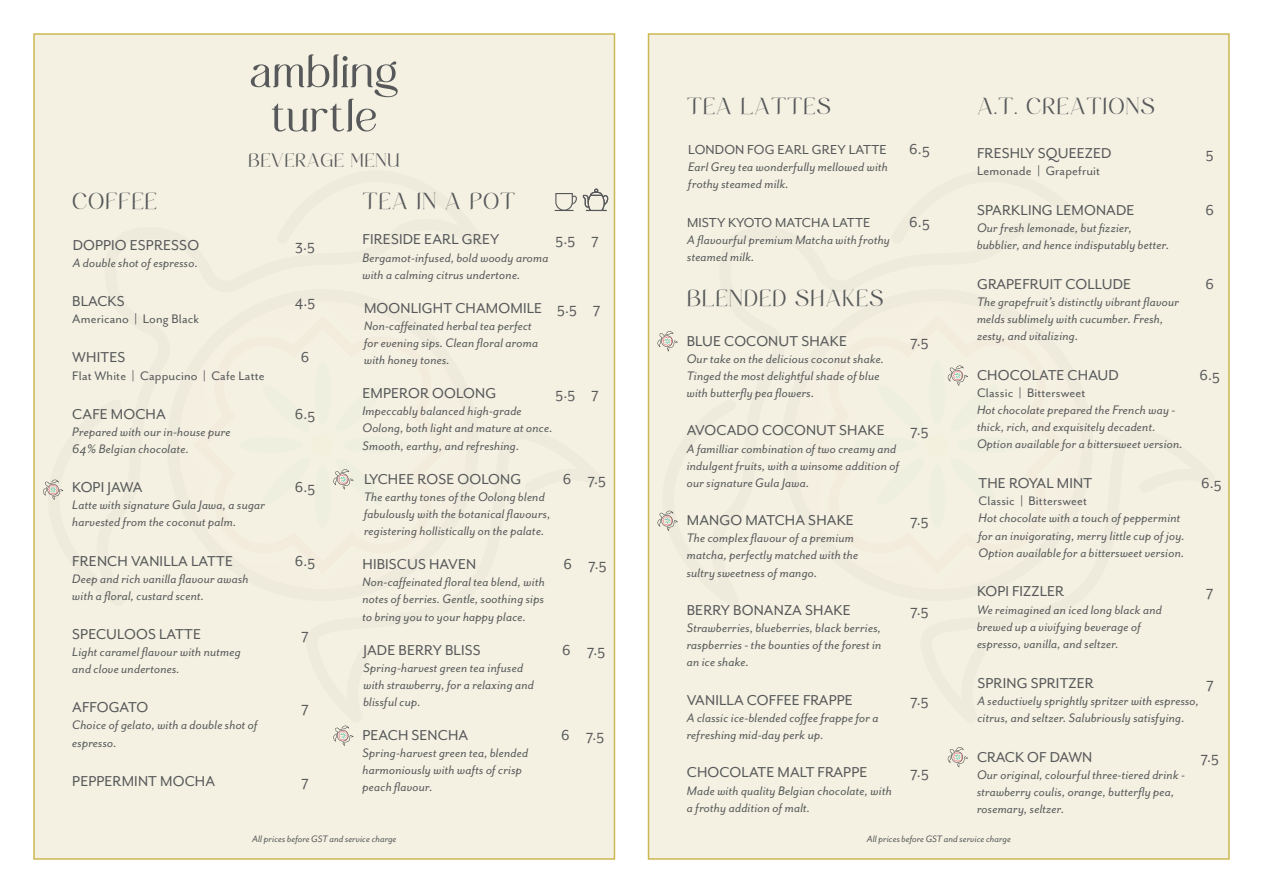
<style>
.page{position:relative;width:1263px;height:893px;background:#fff}
.page>*{position:absolute;margin:0;border:0;box-sizing:border-box;transform-origin:0 0}
.t1{font:20.25px "Fugi";letter-spacing:.035em;color:#57585a}
.t2{font:16.5px "Mr Eaves San OT";letter-spacing:.01em;color:#57585a}
.t3{font:16.5px "Fugi";letter-spacing:.025em;color:#57585a}
.t4{font:16.5px "Mr Eaves San OT";letter-spacing:-.01em;color:#57585a}
.t5{font:16.5px "Mr Eaves San OT";letter-spacing:-.015em;color:#57585a}
.t6{font:15px "Mr Eaves San OT";letter-spacing:.01em;color:#57585a}
.t7{font:italic 14.25px/17.1px "Mr Eaves San OT";letter-spacing:.01em;color:#57585a}
.t8{font:14.25px "Mr Eaves San OT";letter-spacing:.01em;color:#57585a}
.t9{font:italic 10.8px "Mr Eaves San OT";color:#57585a}
</style>
<div class="page">
<div style="left:33px;top:33px;width:582px;height:827px;background:#f4f1e2;border:2px solid #ccb751"></div>
<div style="left:648px;top:33px;width:582px;height:827px;background:#f4f1e2;border:2px solid #ccb751"></div>
<svg style="left:43px;top:479px;width:20px;height:21px"></svg>
<svg style="left:947px;top:747px;width:21px;height:20px"></svg>
<svg style="left:947px;top:365px;width:21px;height:21px"></svg>
<svg style="left:333px;top:469px;width:21px;height:21px"></svg>
<svg style="left:555px;top:189px;width:54px;height:23px"></svg>
<svg style="left:657px;top:331px;width:21px;height:20px"></svg>
<svg style="left:657px;top:511px;width:21px;height:20px"></svg>
<svg style="left:333px;top:725px;width:20px;height:21px"></svg>
<svg style="left:614px;top:34px;width:1px;height:21px"></svg>
<hr style="left:33px;top:34px;width:2px;height:21px;background:#231f20">
<hr style="left:52px;top:34px;width:2px;height:21px;background:#231f20">
<svg style="left:251px;top:34px;width:147px;height:98px"></svg>
<hr style="left:957px;top:34px;width:2px;height:21px;background:#231f20">
<hr style="left:1228px;top:34px;width:2px;height:21px;background:#231f20">
<svg style="left:648px;top:34px;width:1px;height:21px"></svg>
<hr style="left:976px;top:34px;width:2px;height:21px;background:#231f20">
<p class="t3" style="left:248px;top:149px;width:153px">BEVERAGE MENU</p>
<h1 class="t1" style="left:72px;top:188px;width:86px">COFFEE</h1>
<p class="t2" style="left:73px;top:236px;width:128px">DOPPIO ESPRESSO</p>
<p class="t7" style="left:73px;top:254px;width:127px">A double shot of espresso.</p>
<p class="t2" style="left:295px;top:236px;width:21px">3.5</p>
<h1 class="t1" style="left:362px;top:188px;width:154px">TEA IN A POT</h1>
<p class="t2" style="left:362px;top:230px;width:138px">FIRESIDE EARL GREY</p>
<p class="t7" style="left:362px;top:249px;width:188px">Bergamot-infused, bold woody aroma with a calming citrus undertone.</p>
<p class="t2" style="left:556px;top:230px;width:45px">5.5 7</p>
<p class="t2" style="left:72px;top:292px;width:54px">BLACKS</p>
<p class="t8" style="left:72px;top:311px;width:128px">Americano | Long Black</p>
<p class="t2" style="left:72px;top:348px;width:55px">WHITES</p>
<p class="t8" style="left:72px;top:367px;width:194px">Flat White | Cappucino | Cafe Latte</p>
<p class="t2" style="left:295px;top:292px;width:22px">4.5</p>
<p class="t2" style="left:301px;top:348px;width:10px">6</p>
<p class="t2" style="left:364px;top:299px;width:180px">MOONLIGHT CHAMOMILE</p>
<p class="t7" style="left:364px;top:317px;width:176px">Non-caffeinated herbal tea perfect for evening sips. Clean floral aroma with honey tones.</p>
<p class="t2" style="left:557px;top:299px;width:45px">5.5 7</p>
<p class="t2" style="left:72px;top:405px;width:95px">CAFE MOCHA</p>
<p class="t2" style="left:295px;top:405px;width:22px">6.5</p>
<p class="t7" style="left:72px;top:423px;width:160px">Prepared with our in-house pure<br>64% Belgian chocolate.</p>
<p class="t5" style="left:72px;top:478px;width:72px">KOPI JAWA</p>
<p class="t2" style="left:295px;top:478px;width:22px">6.5</p>
<p class="t7" style="left:72px;top:497px;width:194px">Latte with signature Gula Jawa, a sugar harvested from the coconut palm.</p>
<p class="t2" style="left:72px;top:552px;width:162px">FRENCH VANILLA LATTE</p>
<p class="t2" style="left:295px;top:552px;width:22px">6.5</p>
<p class="t7" style="left:72px;top:570px;width:178px">Deep and rich vanilla flavour awash with a floral, custard scent.</p>
<p class="t2" style="left:72px;top:625px;width:130px">SPECULOOS LATTE</p>
<p class="t2" style="left:301px;top:625px;width:9px">7</p>
<p class="t7" style="left:72px;top:643px;width:170px">Light caramel flavour with nutmeg and clove undertones.</p>
<p class="t2" style="left:72px;top:698px;width:77px">AFFOGATO</p>
<p class="t2" style="left:301px;top:698px;width:9px">7</p>
<p class="t7" style="left:72px;top:717px;width:187px">Choice of gelato, with a double shot of espresso.</p>
<p class="t2" style="left:72px;top:772px;width:144px">PEPPERMINT MOCHA</p>
<p class="t2" style="left:301px;top:772px;width:9px">7</p>
<p class="t2" style="left:362px;top:384px;width:135px">EMPEROR OOLONG</p>
<p class="t7" style="left:362px;top:403px;width:192px">Impeccably balanced high-grade<br>Oolong, both light and mature at once.<br>Smooth, earthy, and refreshing.</p>
<p class="t2" style="left:556px;top:384px;width:45px">5.5 7</p>
<p class="t2" style="left:364px;top:470px;width:159px">LYCHEE ROSE OOLONG</p>
<p class="t7" style="left:364px;top:488px;width:188px">The earthy tones of the Oolong blend fabulously with the botanical flavours, registering hollistically on the palate.</p>
<p class="t2" style="left:362px;top:555px;width:115px">HIBISCUS HAVEN</p>
<p class="t7" style="left:362px;top:574px;width:184px;text-align:justify">Non-caffeinated floral tea blend, with notes of berries. Gentle, soothing sips to bring you to your happy place.</p>
<p class="t2" style="left:363px;top:641px;width:119px">JADE BERRY BLISS</p>
<p class="t7" style="left:363px;top:659px;width:172px">Spring-harvest green tea infused with strawberry, for a relaxing and blissful cup.</p>
<p class="t2" style="left:362px;top:726px;width:107px">PEACH SENCHA</p>
<p class="t7" style="left:362px;top:744px;width:167px">Spring-harvest green tea, blended harmoniously with wafts of crisp peach flavour.</p>
<p class="t2" style="left:563px;top:470px;width:45px">6 7.5</p>
<p class="t2" style="left:563px;top:555px;width:45px">6 7.5</p>
<p class="t2" style="left:562px;top:641px;width:45px">6 7.5</p>
<p class="t2" style="left:561px;top:726px;width:45px">6 7.5</p>
<h1 class="t1" style="left:687px;top:93px;width:146px">TEA LATTES</h1>
<p class="t6" style="left:688px;top:141px;width:200px">LONDON FOG EARL GREY LATTE</p>
<p class="t7" style="left:688px;top:159px;width:201px">Earl Grey tea wonderfully mellowed with frothy steamed milk.</p>
<p class="t6" style="left:687px;top:214px;width:185px">MISTY KYOTO MATCHA LATTE</p>
<p class="t7" style="left:687px;top:231px;width:204px">A flavourful premium Matcha with frothy steamed milk.</p>
<h1 class="t1" style="left:687px;top:285px;width:198px">BLENDED SHAKES</h1>
<p class="t2" style="left:909px;top:140px;width:22px">6.5</p>
<p class="t2" style="left:909px;top:213px;width:22px">6.5</p>
<p class="t2" style="left:687px;top:332px;width:162px">BLUE COCONUT SHAKE</p>
<p class="t7" style="left:687px;top:350px;width:199px">Our take on the delicious coconut shake.<br>Tinged the most delightful shade of blue with butterfly pea flowers.</p>
<p class="t2" style="left:687px;top:421px;width:199px">AVOCADO COCONUT SHAKE</p>
<p class="t7" style="left:687px;top:440px;width:214px">A familliar combination of two creamy and indulgent fruits, with a winsome addition of our signature Gula Jawa.</p>
<p class="t2" style="left:687px;top:511px;width:169px">MANGO MATCHA SHAKE</p>
<p class="t7" style="left:687px;top:530px;width:173px">The complex flavour of a premium matcha, perfectly matched with the sultry sweetness of mango.</p>
<p class="t2" style="left:687px;top:601px;width:165px">BERRY BONANZA SHAKE</p>
<p class="t7" style="left:687px;top:619px;width:196px;text-align:justify">Strawberries, blueberries, black berries, raspberries - the bounties of the forest in an ice shake.</p>
<p class="t2" style="left:910px;top:332px;width:20px">7.5</p>
<p class="t2" style="left:910px;top:421px;width:20px">7.5</p>
<p class="t2" style="left:910px;top:511px;width:20px">7.5</p>
<p class="t2" style="left:910px;top:601px;width:20px">7.5</p>
<p class="t2" style="left:687px;top:691px;width:167px">VANILLA COFFEE FRAPPE</p>
<p class="t7" style="left:687px;top:709px;width:193px">A classic ice-blended coffee frappe for a refreshing mid-day perk up.</p>
<p class="t2" style="left:687px;top:763px;width:182px">CHOCOLATE MALT FRAPPE</p>
<p class="t7" style="left:687px;top:782px;width:206px">Made with quality Belgian chocolate, with a frothy addition of malt.</p>
<p class="t2" style="left:910px;top:691px;width:20px">7.5</p>
<p class="t2" style="left:910px;top:763px;width:20px">7.5</p>
<h1 class="t1" style="left:977px;top:93px;width:179px">A.T. CREATIONS</h1>
<p class="t2" style="left:977px;top:144px;width:136px">FRESHLY SQUEEZED</p>
<p class="t8" style="left:977px;top:163px;width:125px">Lemonade | Grapefruit</p>
<p class="t2" style="left:977px;top:201px;width:159px">SPARKLING LEMONADE</p>
<p class="t7" style="left:977px;top:219px;width:194px">Our fresh lemonade, but fizzier, bubblier, and hence indisputably better.</p>
<p class="t2" style="left:977px;top:275px;width:156px">GRAPEFRUIT COLLUDE</p>
<p class="t7" style="left:977px;top:293px;width:204px">The grapefruit’s distinctly vibrant flavour melds sublimely with cucumber. Fresh, zesty, and vitalizing.</p>
<p class="t2" style="left:977px;top:366px;width:143px">CHOCOLATE CHAUD</p>
<p class="t8" style="left:977px;top:385px;width:110px">Classic | Bittersweet</p>
<p class="t7" style="left:977px;top:402px;width:207px">Hot chocolate prepared the French way - thick, rich, and exquisitely decadent.<br>Option available for a bittersweet version.</p>
<p class="t2" style="left:978px;top:474px;width:115px">THE ROYAL MINT</p>
<p class="t8" style="left:978px;top:493px;width:110px">Classic | Bittersweet</p>
<p class="t7" style="left:978px;top:510px;width:208px">Hot chocolate with a touch of peppermint for an invigorating, merry little cup of joy.<br>Option available for a bittersweet version.</p>
<p class="t2" style="left:977px;top:582px;width:89px">KOPI FIZZLER</p>
<p class="t7" style="left:977px;top:601px;width:186px">We reimagined an iced long black and brewed up a vivifying beverage of espresso, vanilla, and seltzer.</p>
<p class="t2" style="left:1206px;top:144px;width:9px">5</p>
<p class="t2" style="left:1205px;top:201px;width:10px">6</p>
<p class="t2" style="left:1205px;top:275px;width:10px">6</p>
<p class="t2" style="left:1199px;top:366px;width:22px">6.5</p>
<p class="t2" style="left:1201px;top:474px;width:22px">6.5</p>
<p class="t2" style="left:1206px;top:582px;width:9px">7</p>
<p class="t2" style="left:977px;top:673px;width:118px">SPRING SPRITZER</p>
<p class="t7" style="left:977px;top:692px;width:223px">A seductively sprightly spritzer with espresso, citrus, and seltzer. Salubriously satisfying.</p>
<p class="t2" style="left:1206px;top:673px;width:9px">7</p>
<p class="t4" style="left:977px;top:747px;width:117px">CRACK OF DAWN</p>
<p class="t7" style="left:977px;top:766px;width:210px">Our original, colourful three-tiered drink - strawberry coulis, orange, butterfly pea, rosemary, seltzer.</p>
<p class="t2" style="left:1201px;top:747px;width:20px">7.5</p>
<p class="t9" style="left:252px;top:833px;width:146px">All prices before GST and service charge</p>
<p class="t9" style="left:867px;top:833px;width:146px">All prices before GST and service charge</p>
</div>
